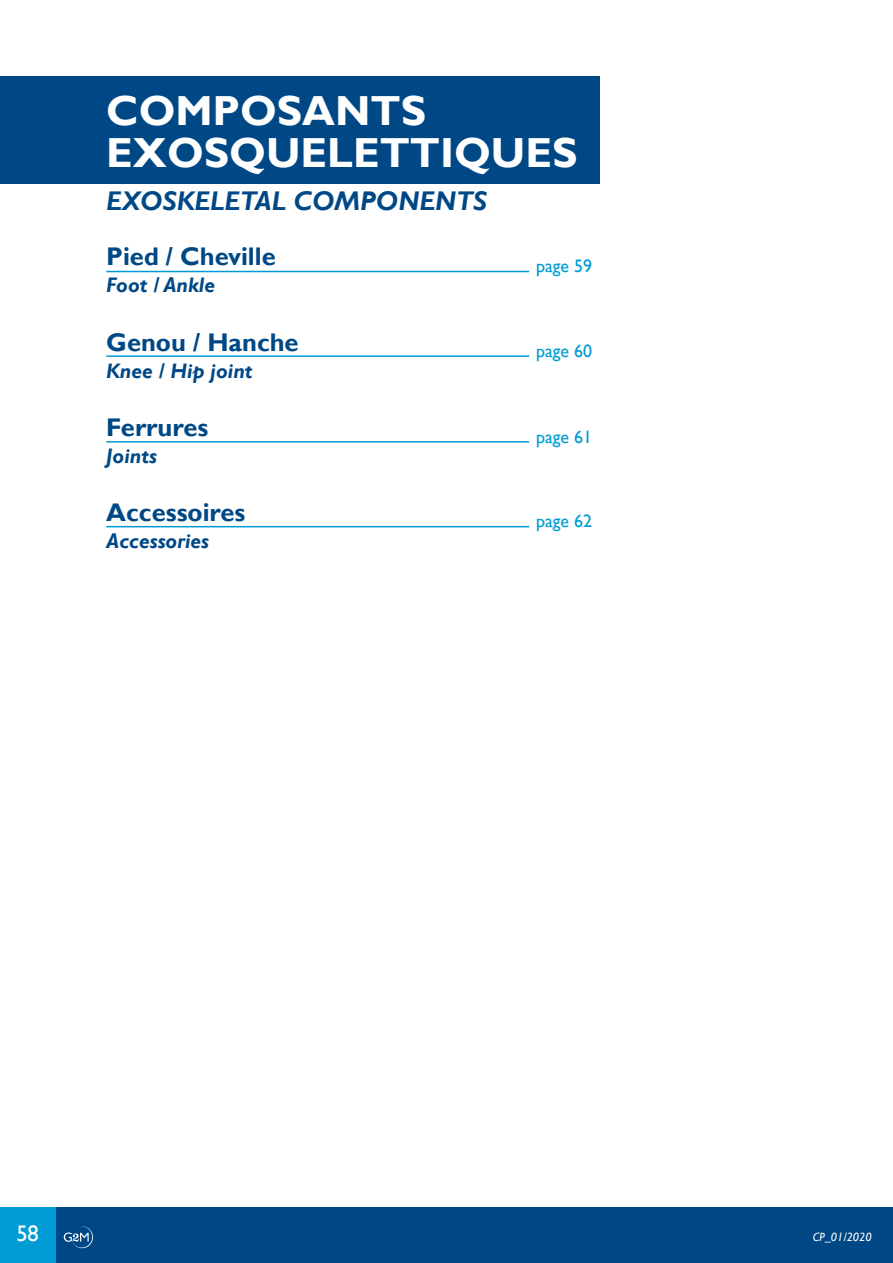
<style>
.page{position:relative;width:893px;height:1263px;background:#fff}
.page>*{position:absolute;margin:0;border:0;box-sizing:border-box;transform-origin:0 0}
.t1{font:700 42px/42px "Gill Sans";color:#fff}
.t2{font:italic 700 27px "Gill Sans";color:#004885}
.t3{font:700 25.5px "Gill Sans";color:#004885}
.t4{font:22.5px "Gill Sans";color:#fff}
.t5{font:italic 700 21px "Gill Sans";color:#004885}
.t6{font:18px "Gill Sans";color:#009bd4}
.t7{font:italic 12px "Gill Sans";color:#fff}
</style>
<div class="page">
<div style="left:0;top:1208px;width:893px;height:55px;background:#004885"></div>
<div style="left:0;top:1208px;width:55px;height:55px;background:#009bd4"></div>
<svg style="left:64px;top:1226px;width:29px;height:22px"></svg>
<hr style="left:106px;top:271px;width:423px;height:1px;background:#009bd4">
<hr style="left:106px;top:526px;width:423px;height:1px;background:#009bd4">
<hr style="left:106px;top:441px;width:423px;height:2px;background:#009bd4">
<hr style="left:106px;top:355px;width:423px;height:2px;background:#009bd4">
<div style="left:0;top:77px;width:600px;height:107px;background:#004885"></div>
<h1 class="t1" style="left:106px;top:93px;width:473px">COMPOSANTS<br>EXOSQUELETTIQUES</h1>
<p class="t2" style="left:106px;top:190px;width:382px">EXOSKELETAL COMPONENTS</p>
<p class="t3" style="left:106px;top:246px;width:171px">Pied / Cheville</p>
<p class="t5" style="left:106px;top:277px;width:110px">Foot / Ankle</p>
<p class="t3" style="left:106px;top:331px;width:194px">Genou / Hanche</p>
<p class="t5" style="left:106px;top:362px;width:148px">Knee / Hip joint</p>
<p class="t3" style="left:106px;top:417px;width:104px">Ferrures</p>
<p class="t5" style="left:106px;top:447px;width:52px">Joints</p>
<p class="t3" style="left:106px;top:502px;width:141px">Accessoires</p>
<p class="t5" style="left:106px;top:532px;width:104px">Accessories</p>
<p class="t6" style="left:536px;top:259px;width:57px">page 59</p>
<p class="t6" style="left:536px;top:343px;width:57px">page 60</p>
<p class="t6" style="left:536px;top:429px;width:57px">page 61</p>
<p class="t6" style="left:536px;top:514px;width:57px">page 62</p>
<p class="t4" style="left:16px;top:1224px;width:24px">58</p>
<p class="t7" style="left:813px;top:1232px;width:60px">CP_01/2020</p>
</div>
